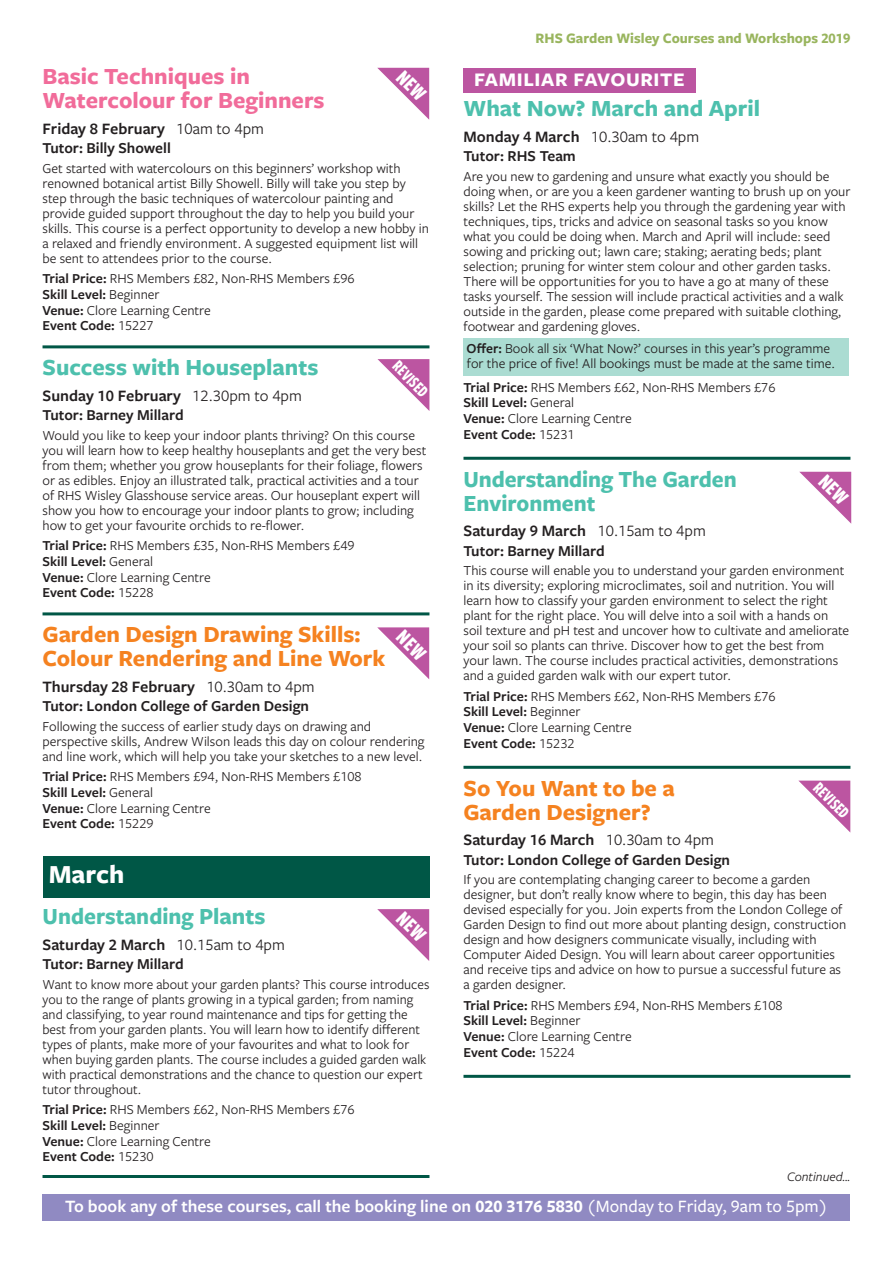
<style>
.page{position:relative;width:893px;height:1263px;background:#fff}
.page>*{position:absolute;margin:0;border:0;box-sizing:border-box;transform-origin:0 0}
.t1{font:700 27px "Freight Sans Pro";color:#fff}
.t2{font:700 24px/24px "Freight Sans Pro";color:#f58220}
.t3{font:700 24px/24px "Freight Sans Pro";color:#4dc0ad;scale:.96 1}
.t4{font:700 24px "Freight Sans Pro";color:#4dc0ad}
.t5{font:700 24px/24px "Freight Sans Pro";color:#f16c9a}
.t6{font:700 19.95px "Freight Sans Pro";letter-spacing:.03em;color:#fff}
.t7{font:600 18px "Freight Sans Pro";color:#fff}
.t8{font:700 17.4px "Freight Sans Cmp Pro";color:#fff;scale:.9 1}
.t9{font:600 16.5px "Freight Sans Pro";color:#231f20}
.t10{font:600 15.75px "Freight Sans Pro";color:#231f20}
.t11{font:700 15px "Freight Sans Pro";color:#99b55e}
.t12{font:14.25px/15px "Freight Sans Pro";color:#231f20}
.t13{font:italic 13.5px "Freight Sans Pro";color:#231f20}
.s1{font-weight:400}
.s2{font-weight:600}
.s3{font-weight:700}
.s4{font-weight:500}
</style>
<div class="page">
<div style="left:463px;top:338px;width:385px;height:37px;background:#abdcd2"></div>
<hr style="left:43px;top:345px;width:386px;height:3px;background:#005746">
<hr style="left:43px;top:612px;width:386px;height:3px;background:#005746">
<div style="left:43px;top:855px;width:386px;height:42px;background:#005746"></div>
<hr style="left:43px;top:1175px;width:386px;height:3px;background:#005746">
<div style="left:463px;top:68px;width:233px;height:24px;background:#bc55a1"></div>
<hr style="left:463px;top:457px;width:387px;height:3px;background:#005746">
<hr style="left:463px;top:766px;width:387px;height:3px;background:#005746">
<hr style="left:463px;top:1075px;width:387px;height:3px;background:#005746">
<div style="left:43px;top:1194px;width:807px;height:26px;background:#908ac2"></div>
<svg style="left:799px;top:781px;width:51px;height:51px"></svg>
<svg style="left:377px;top:359px;width:52px;height:52px"></svg>
<svg style="left:377px;top:68px;width:52px;height:52px"></svg>
<svg style="left:799px;top:472px;width:52px;height:52px"></svg>
<svg style="left:377px;top:627px;width:52px;height:52px"></svg>
<svg style="left:377px;top:909px;width:52px;height:52px"></svg>
<h2 class="t5" style="left:43px;top:64px;width:284px">Basic Techniques in<br>Watercolour for Beginners</h2>
<p class="t9" style="left:43px;top:117px;width:223px">Friday 8 February <span class="s1">10am to 4pm</span></p>
<p class="t10" style="left:43px;top:138px;width:130px">Tutor: Billy Showell</p>
<p class="t12" style="left:43px;top:160px;width:388px">Get started with watercolours on this beginners’ workshop with renowned botanical artist Billy Showell. Billy will take you step by step through the basic techniques of watercolour painting and provide guided support throughout the day to help you build your skills. This course is a perfect opportunity to develop a new hobby in a relaxed and friendly environment. A suggested equipment list will be sent to attendees prior to the course.</p>
<p class="t12" style="left:43px;top:270px;width:314px;line-height:15.8px"><span class="s2">Trial Price:</span> RHS Members £82, Non-RHS Members £96<br><span class="s2">Skill Level:</span> Beginner<br><span class="s2">Venue:</span> Clore Learning Centre<br><span class="s2">Event Code:</span> 15227</p>
<h2 class="t4" style="left:43px;top:351px;width:277px">Success with Houseplants</h2>
<p class="t9" style="left:43px;top:384px;width:261px">Sunday 10 February <span class="s1">12.30pm to 4pm</span></p>
<p class="t10" style="left:43px;top:405px;width:143px">Tutor: Barney Millard</p>
<p class="t12" style="left:43px;top:427px;width:385px">Would you like to keep your indoor plants thriving? On this course you will learn how to keep healthy houseplants and get the very best from them; whether you grow houseplants for their foliage, flowers or as edibles. Enjoy an illustrated talk, practical activities and a tour of RHS Wisley Glasshouse service areas. Our houseplant expert will show you how to encourage your indoor plants to grow; including how to get your favourite orchids to re-flower.</p>
<p class="t12" style="left:43px;top:537px;width:314px;line-height:15.8px"><span class="s2">Trial Price:</span> RHS Members £35, Non-RHS Members £49<br><span class="s2">Skill Level:</span> General<br><span class="s2">Venue:</span> Clore Learning Centre<br><span class="s2">Event Code:</span> 15228</p>
<h2 class="t2" style="left:43px;top:622px;width:344px">Garden Design Drawing Skills:<br>Colour Rendering and Line Work</h2>
<p class="t9" style="left:43px;top:675px;width:274px">Thursday 28 February <span class="s1">10.30am to 4pm</span></p>
<p class="t10" style="left:43px;top:696px;width:268px">Tutor: London College of Garden Design</p>
<p class="t12" style="left:43px;top:718px;width:384px">Following the success of earlier study days on drawing and perspective skills, Andrew Wilson leads this day on colour rendering and line work, which will help you take your sketches to a new level.</p>
<p class="t12" style="left:43px;top:768px;width:321px;line-height:15.8px"><span class="s2">Trial Price:</span> RHS Members £94, Non-RHS Members £108<br><span class="s2">Skill Level:</span> General<br><span class="s2">Venue:</span> Clore Learning Centre<br><span class="s2">Event Code:</span> 15229</p>
<h1 class="t1" style="left:49px;top:855px;width:77px">March</h1>
<h2 class="t3" style="left:43px;top:904px;width:234px">Understanding Plants</h2>
<p class="t9" style="left:43px;top:933px;width:244px">Saturday 2 March <span class="s1">10.15am to 4pm</span></p>
<p class="t10" style="left:43px;top:954px;width:143px">Tutor: Barney Millard</p>
<p class="t12" style="left:43px;top:976px;width:388px">Want to know more about your garden plants? This course introduces you to the range of plants growing in a typical garden; from naming and classifying, to year round maintenance and tips for getting the best from your garden plants. You will learn how to identify different types of plants, make more of your favourites and what to look for when buying garden plants. The course includes a guided garden walk with practical demonstrations and the chance to question our expert tutor throughout.</p>
<p class="t12" style="left:43px;top:1101px;width:314px;line-height:15.8px"><span class="s2">Trial Price:</span> RHS Members £62, Non-RHS Members £76<br><span class="s2">Skill Level:</span> Beginner<br><span class="s2">Venue:</span> Clore Learning Centre<br><span class="s2">Event Code:</span> 15230</p>
<p class="t8" style="left:404px;top:355px;width:49px;rotate:45deg">REVISED</p>
<p class="t11" style="left:535px;top:28px;width:316px">RHS Garden Wisley Courses and Workshops 2019</p>
<h3 class="t6" style="left:474px;top:66px;width:212px">FAMILIAR FAVOURITE</h3>
<h2 class="t4" style="left:463px;top:92px;width:298px">What Now? March and April</h2>
<p class="t9" style="left:463px;top:125px;width:237px">Monday 4 March <span class="s1">10.30am to 4pm</span></p>
<p class="t10" style="left:463px;top:145px;width:114px">Tutor: RHS Team</p>
<p class="t12" style="left:463px;top:168px;width:388px">Are you new to gardening and unsure what exactly you should be doing when, or are you a keen gardener wanting to brush up on your skills? Let the RHS experts help you through the gardening year with techniques, tips, tricks and advice on seasonal tasks so you know what you could be doing when. March and April will include: seed sowing and pricking out; lawn care; staking; aerating beds; plant selection; pruning for winter stem colour and other garden tasks.<br>There will be opportunities for you to have a go at many of these tasks yourself. The session will include practical activities and a walk outside in the garden, please come prepared with suitable clothing, footwear and gardening gloves.</p>
<p class="t12" style="left:467px;top:340px;width:370px"><span class="s2">Offer:</span> Book all six ‘What Now?’ courses in this year’s programme for the price of five! All bookings must be made at the same time.</p>
<p class="t12" style="left:463px;top:378px;width:314px;line-height:15.8px"><span class="s2">Trial Price:</span> RHS Members £62, Non-RHS Members £76<br><span class="s2">Skill Level:</span> General<br><span class="s2">Venue:</span> Clore Learning Centre<br><span class="s2">Event Code:</span> 15231</p>
<h2 class="t3" style="left:463px;top:466px;width:286px">Understanding The Garden<br>Environment</h2>
<p class="t9" style="left:463px;top:520px;width:244px">Saturday 9 March <span class="s1">10.15am to 4pm</span></p>
<p class="t10" style="left:463px;top:540px;width:143px">Tutor: Barney Millard</p>
<p class="t12" style="left:463px;top:562px;width:387px">This course will enable you to understand your garden environment in its diversity; exploring microclimates, soil and nutrition. You will learn how to classify your garden environment to select the right plant for the right place. You will delve into a soil with a hands on soil texture and pH test and uncover how to cultivate and ameliorate your soil so plants can thrive. Discover how to get the best from your lawn. The course includes practical activities, demonstrations and a guided garden walk with our expert tutor.</p>
<p class="t12" style="left:463px;top:687px;width:314px;line-height:15.8px"><span class="s2">Trial Price:</span> RHS Members £62, Non-RHS Members £76<br><span class="s2">Skill Level:</span> Beginner<br><span class="s2">Venue:</span> Clore Learning Centre<br><span class="s2">Event Code:</span> 15232</p>
<h2 class="t2" style="left:463px;top:775px;width:213px">So You Want to be a<br>Garden Designer?</h2>
<p class="t9" style="left:463px;top:829px;width:252px">Saturday 16 March <span class="s1">10.30am to 4pm</span></p>
<p class="t10" style="left:463px;top:849px;width:268px">Tutor: London College of Garden Design</p>
<p class="t12" style="left:463px;top:871px;width:384px">If you are contemplating changing career to become a garden designer, but don’t really know where to begin, this day has been devised especially for you. Join experts from the London College of Garden Design to find out more about planting design, construction design and how designers communicate visually, including with Computer Aided Design. You will learn about career opportunities and receive tips and advice on how to pursue a successful future as a garden designer.</p>
<p class="t12" style="left:463px;top:996px;width:321px;line-height:15.8px"><span class="s2">Trial Price:</span> RHS Members £94, Non-RHS Members £108<br><span class="s2">Skill Level:</span> Beginner<br><span class="s2">Venue:</span> Clore Learning Centre<br><span class="s2">Event Code:</span> 15224</p>
<p class="t8" style="left:825px;top:776px;width:49px;rotate:45deg">REVISED</p>
<p class="t13" style="left:787px;top:1167px;width:65px">Continued...</p>
<p class="t7" style="left:65px;top:1193px;width:764px">To book any of these courses, call the booking line on <span class="s3">020 3176 5830</span> <span class="s4">(Monday to Friday, 9am to 5pm)</span></p>
</div>
